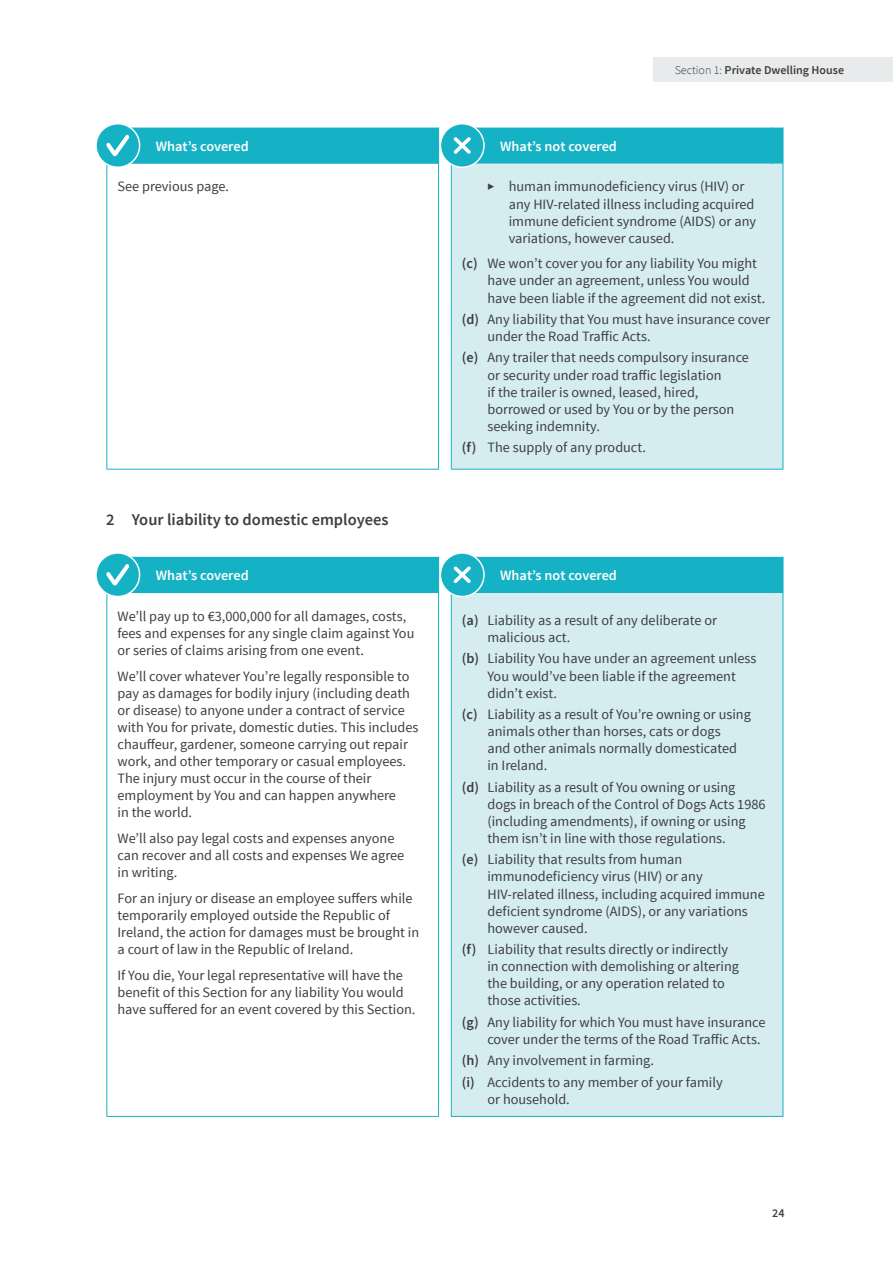
<style>
.page{position:relative;width:893px;height:1263px;background:#fff}
.page>*{position:absolute;margin:0;border:0;box-sizing:border-box;transform-origin:0 0}
._3_Sub_Heading{font:600 16.5px "Source Sans Pro";color:#3e3e3f}
.Table__Body{font:14.25px/17.1px "Source Sans Pro";color:#3e3e3f}
.Table__White_Semibol{font:600 14.25px "Source Sans Pro";color:#fff}
.t1{font:600 12px "Source Sans Pro";color:#3e3e3f}
.s1{font-weight:300}
.s2{font-size:12px}
.s3{font-weight:600}
</style>
<div class="page">
<div style="left:653px;top:57px;width:240px;height:24px;background:#e9eaeb"></div>
<div style="left:452px;top:164px;width:331px;height:305px;background:#d5ecf1"></div>
<hr style="left:106px;top:164px;width:1px;height:305px;background:#15b2c5">
<hr style="left:117px;top:469px;width:311px;height:1px;background:#15b2c5">
<hr style="left:438px;top:164px;width:1px;height:305px;background:#15b2c5">
<hr style="left:451px;top:164px;width:1px;height:305px;background:#15b2c5">
<hr style="left:462px;top:469px;width:310px;height:1px;background:#15b2c5">
<hr style="left:783px;top:164px;width:1px;height:305px;background:#15b2c5">
<div style="left:452px;top:593px;width:331px;height:523px;background:#d5ecf1"></div>
<hr style="left:451px;top:593px;width:1px;height:523px;background:#15b2c5">
<hr style="left:783px;top:593px;width:1px;height:523px;background:#15b2c5">
<hr style="left:462px;top:1116px;width:310px;height:1px;background:#15b2c5">
<hr style="left:106px;top:593px;width:1px;height:523px;background:#15b2c5">
<hr style="left:117px;top:1116px;width:311px;height:1px;background:#15b2c5">
<hr style="left:438px;top:593px;width:1px;height:523px;background:#15b2c5">
<div style="left:96px;top:124px;width:44px;height:43px;background:#15b2c5;border-radius:50%"></div>
<div style="left:95px;top:123px;width:45px;height:45px;border:2px solid #fff;border-radius:50%"></div>
<div style="left:106px;top:128px;width:333px;height:36px;background:#15b2c5"></div>
<div style="left:440px;top:124px;width:44px;height:43px;background:#15b2c5;border-radius:50%"></div>
<div style="left:440px;top:123px;width:45px;height:45px;border:2px solid #fff;border-radius:50%"></div>
<div style="left:451px;top:128px;width:332px;height:36px;background:#15b2c5"></div>
<div style="left:96px;top:553px;width:44px;height:43px;background:#15b2c5;border-radius:50%"></div>
<div style="left:95px;top:552px;width:45px;height:45px;border:2px solid #fff;border-radius:50%"></div>
<div style="left:106px;top:557px;width:333px;height:36px;background:#15b2c5"></div>
<div style="left:440px;top:553px;width:44px;height:43px;background:#15b2c5;border-radius:50%"></div>
<div style="left:440px;top:552px;width:45px;height:45px;border:2px solid #fff;border-radius:50%"></div>
<div style="left:451px;top:557px;width:332px;height:36px;background:#15b2c5"></div>
<p class="t1" style="left:675px;top:62px;width:171px"><span class="s1">Section 1:</span> Private Dwelling House</p>
<p class="Table__White_Semibol" style="left:156px;top:137px;width:94px">What’s covered</p>
<p class="Table__White_Semibol" style="left:500px;top:137px;width:118px">What’s not covered</p>
<p class="Table__Body" style="left:117px;top:178px;width:113px">See previous page.</p>
<p class="Table__Body" style="left:509px;top:178px;width:249px;text-indent:-21px"><span class="s2">▶</span> human immunodeficiency virus (HIV) or any HIV-related illness including acquired immune deficient syndrome (AIDS) or any variations, however caused.</p>
<p class="Table__Body" style="left:487px;top:255px;width:279px;text-indent:-26px"><span class="s3">(c)</span> We won’t cover you for any liability You might have under an agreement, unless You would have been liable if the agreement did not exist.</p>
<p class="Table__Body" style="left:487px;top:311px;width:284px;text-indent:-26px"><span class="s3">(d)</span> Any liability that You must have insurance cover under the Road Traffic Acts.</p>
<p class="Table__Body" style="left:487px;top:349px;width:263px;text-indent:-26px"><span class="s3">(e)</span> Any trailer that needs compulsory insurance or security under road traffic legislation<br>if the trailer is owned, leased, hired, borrowed or used by You or by the person seeking indemnity.</p>
<p class="Table__Body" style="left:462px;top:439px;width:186px"><span class="s3">(f)</span> The supply of any product.</p>
<p class="_3_Sub_Heading" style="left:106px;top:509px;width:284px">2 Your liability to domestic employees</p>
<p class="Table__White_Semibol" style="left:156px;top:566px;width:94px">What’s covered</p>
<p class="Table__White_Semibol" style="left:500px;top:566px;width:118px">What’s not covered</p>
<p class="Table__Body" style="left:117px;top:608px;width:298px">We’ll pay up to €3,000,000 for all damages, costs, fees and expenses for any single claim against You or series of claims arising from one event.</p>
<p class="Table__Body" style="left:117px;top:667px;width:303px">We’ll cover whatever You’re legally responsible to pay as damages for bodily injury (including death or disease) to anyone under a contract of service with You for private, domestic duties. This includes chauffeur, gardener, someone carrying out repair work, and other temporary or casual employees.<br>The injury must occur in the course of their employment by You and can happen anywhere<br>in the world.</p>
<p class="Table__Body" style="left:117px;top:830px;width:288px">We’ll also pay legal costs and expenses anyone can recover and all costs and expenses We agree in writing.</p>
<p class="Table__Body" style="left:117px;top:890px;width:303px">For an injury or disease an employee suffers while temporarily employed outside the Republic of Ireland, the action for damages must be brought in a court of law in the Republic of Ireland.</p>
<p class="Table__Body" style="left:117px;top:967px;width:299px">If You die, Your legal representative will have the benefit of this Section for any liability You would have suffered for an event covered by this Section.</p>
<p class="Table__Body" style="left:487px;top:612px;width:231px;text-indent:-26px"><span class="s3">(a)</span> Liability as a result of any deliberate or malicious act.</p>
<p class="Table__Body" style="left:487px;top:650px;width:271px;text-indent:-26px"><span class="s3">(b)</span> Liability You have under an agreement unless<br>You would’ve been liable if the agreement didn’t exist.</p>
<p class="Table__Body" style="left:487px;top:706px;width:265px;text-indent:-26px"><span class="s3">(c)</span> Liability as a result of You’re owning or using animals other than horses, cats or dogs<br>and other animals normally domesticated in Ireland.</p>
<p class="Table__Body" style="left:487px;top:779px;width:280px;text-indent:-26px"><span class="s3">(d)</span> Liability as a result of You owning or using dogs in breach of the Control of Dogs Acts 1986 (including amendments), if owning or using them isn’t in line with those regulations.</p>
<p class="Table__Body" style="left:487px;top:851px;width:279px;text-indent:-26px"><span class="s3">(e)</span> Liability that results from human immunodeficiency virus (HIV) or any HIV-related illness, including acquired immune deficient syndrome (AIDS), or any variations however caused.</p>
<p class="Table__Body" style="left:487px;top:941px;width:253px;text-indent:-26px"><span class="s3">(f)</span> Liability that results directly or indirectly in connection with demolishing or altering the building, or any operation related to those activities.</p>
<p class="Table__Body" style="left:487px;top:1014px;width:279px;text-indent:-26px"><span class="s3">(g)</span> Any liability for which You must have insurance cover under the terms of the Road Traffic Acts.</p>
<p class="Table__Body" style="left:462px;top:1052px;width:194px"><span class="s3">(h)</span> Any involvement in farming.</p>
<p class="Table__Body" style="left:487px;top:1073px;width:237px;text-indent:-26px"><span class="s3">(i)</span> Accidents to any member of your family or household.</p>
<p class="t1" style="left:772px;top:1206px;width:14px">24</p>
</div>
